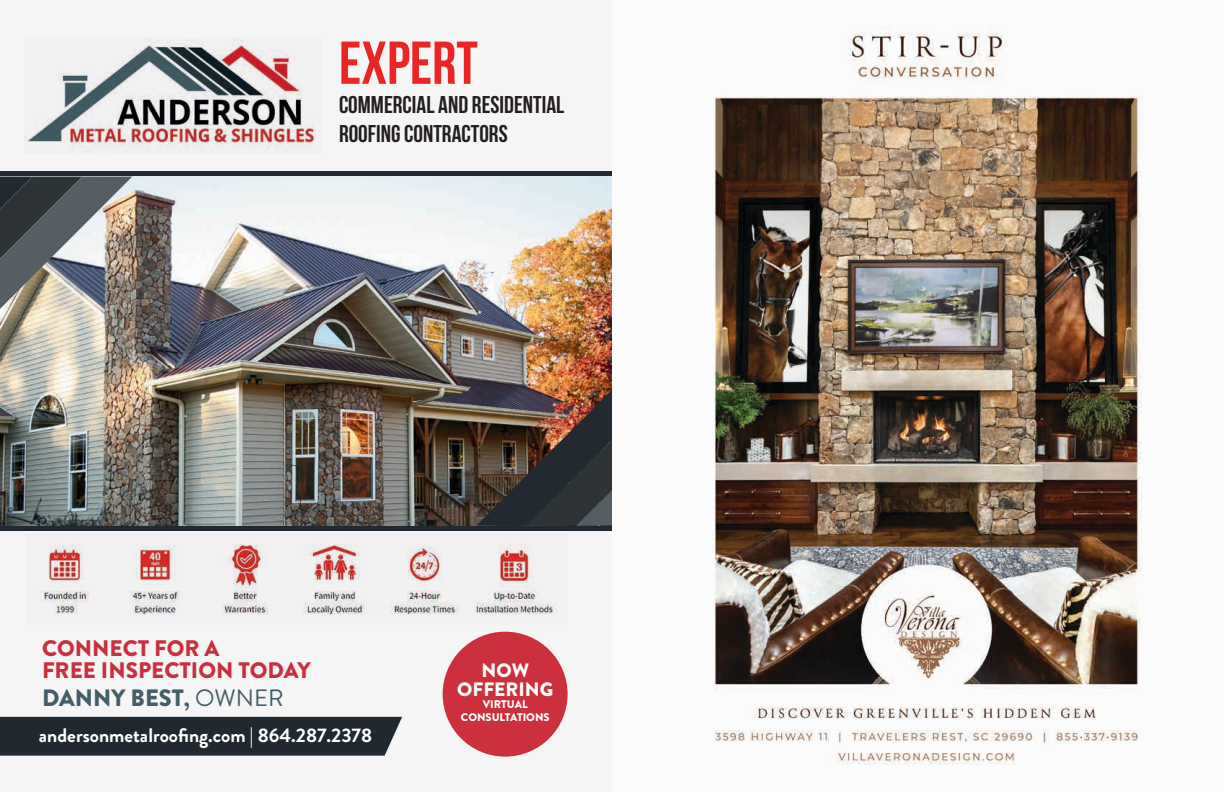
<style>
.page{position:relative;width:1224px;height:792px;background:#fff}
.page>*{position:absolute;margin:0;border:0;box-sizing:border-box;transform-origin:0 0}
.t1{font:700 60.4px "Bebas Neue";color:#e92525}
.t2{font:700 24.1px/29px "Bebas Neue";color:#231f20}
.t3{font:900 23.6px "Brandon Grotesque";color:#435e67}
.t4{font:900 22.5px/22px "Brandon Grotesque";color:#c8303f}
.t5{font:700 19.6px "Brandon Grotesque";color:#fff}
.t6{font:900 19.3px/18.4px "Brandon Grotesque";color:#fff;text-align:center}
.t7{font:900 11.1px/12.9px "Brandon Grotesque";color:#fff;text-align:center}
.s1{font-weight:700}
.s2{font-weight:400}
</style>
<div class="page">
<img style="left:714px;top:27px;width:428px;height:738px">
<div style="left:0;top:0;width:612px;height:792px;background:#f6f5f6"></div>
<div style="left:0;top:171px;width:612px;height:360px;background:#21282f"></div>
<img style="left:24px;top:37px;width:292px;height:116px">
<img style="left:40px;top:544px;width:517px;height:71px">
<img style="left:0;top:177px;width:612px;height:349px">
<img style="left:0;top:177px;width:132px;height:150px">
<img style="left:476px;top:390px;width:136px;height:136px">
<div style="left:443px;top:632px;width:125px;height:125px;background:#cb303c;border-radius:50%"></div>
<div style="left:0;top:717px;width:402px;height:39px;background:#21282f"></div>
<h1 class="t1" style="left:339px;top:30px;width:140px">EXPERT</h1>
<p class="t2" style="left:339px;top:90px;width:227px">COMMERCIAL AND RESIDENTIAL<br>ROOFING CONTRACTORS</p>
<p class="t4" style="left:42px;top:637px;width:270px">CONNECT FOR A<br>FREE INSPECTION TODAY</p>
<p class="t3" style="left:42px;top:681px;width:243px">DANNY BEST<span class="s1">,</span> <span class="s2">OWNER</span></p>
<p class="t6" style="left:457px;top:662px;width:98px">NOW<br>OFFERING</p>
<p class="t7" style="left:461px;top:698px;width:90px">VIRTUAL<br>CONSULTATIONS</p>
<p class="t5" style="left:39px;top:721px;width:335px">andersonmetalroofing.com | 864.287.2378</p>
</div>
